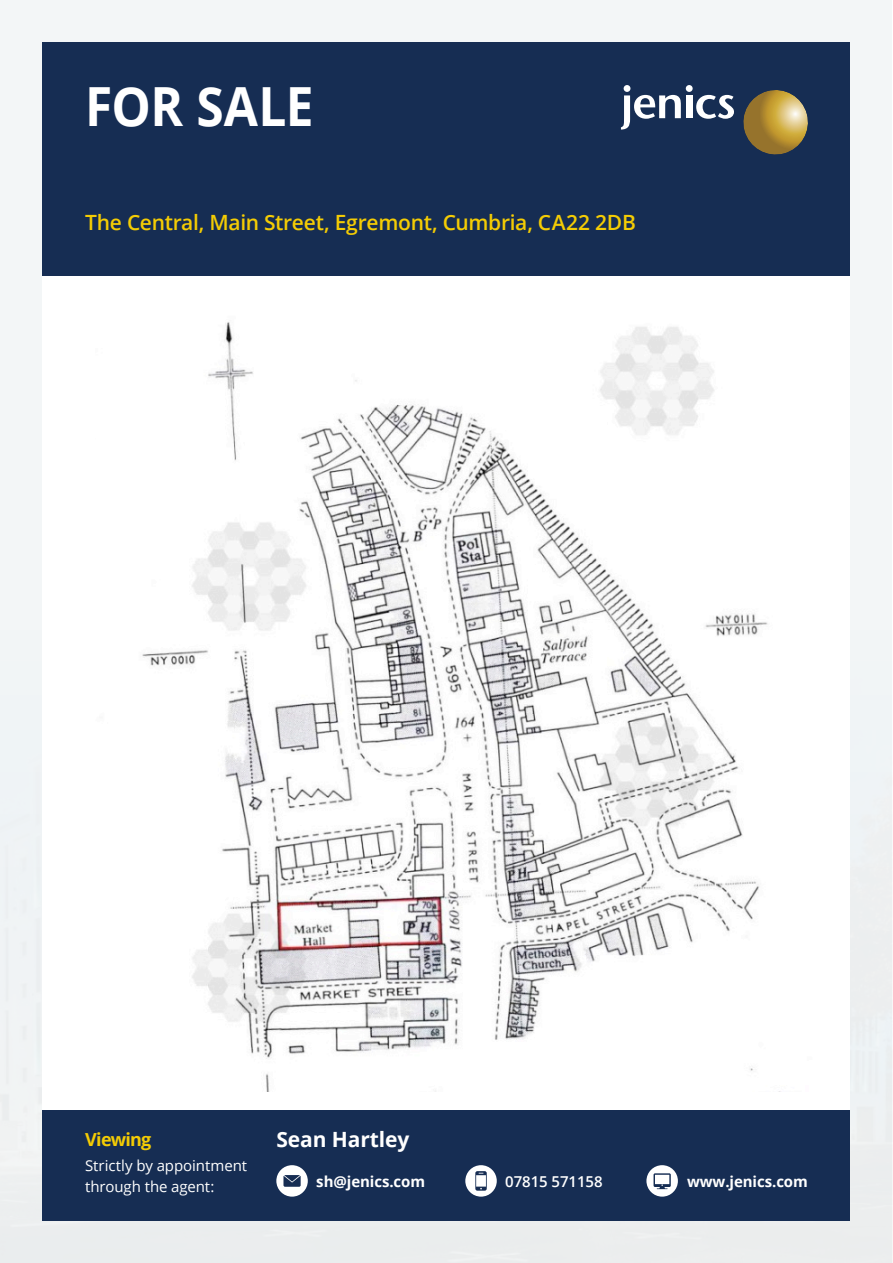
<style>
.page{position:relative;width:893px;height:1263px;background:#fff}
.page>*{position:absolute;margin:0;border:0;box-sizing:border-box;transform-origin:0 0}
.t1{font:700 54px "Open Sans";letter-spacing:-.01em;color:#fff;scale:.92 1}
.t2{font:600 21px "Open Sans";letter-spacing:-.015em;color:#f4cc04}
.t3{font:700 21px "Open Sans";letter-spacing:-.005em;color:#fff}
.t4{font:700 18px "Open Sans";letter-spacing:-.04em;color:#f4cc04}
.t5{font:15px/21px "Open Sans";letter-spacing:-.005em;color:#fff}
.t6{font:700 15px "Open Sans";letter-spacing:-.005em;color:#fff}
.t7{font:600 15px "Open Sans";letter-spacing:-.005em;color:#fff}
</style>
<div class="page">
<div style="left:1px;top:1px;width:891px;height:1262px;background:#f3f6f7"></div>
<div style="left:43px;top:42px;width:807px;height:234px;background:#162d53"></div>
<div style="left:43px;top:1110px;width:807px;height:110px;background:#162d53"></div>
<div style="left:686px;top:95px;width:6px;height:23px;background:#fff"></div>
<svg style="left:696px;top:95px;width:38px;height:24px"></svg>
<svg style="left:621px;top:95px;width:60px;height:35px"></svg>
<div style="left:624px;top:85px;width:6px;height:7px;background:#fff;border-radius:50%"></div>
<div style="left:686px;top:85px;width:7px;height:7px;background:#fff;border-radius:50%"></div>
<svg style="left:743px;top:90px;width:65px;height:65px"></svg>
<div style="left:43px;top:276px;width:807px;height:834px;background:#fff"></div>
<div style="left:276px;top:1165px;width:32px;height:31px;background:#fff;border-radius:50%"></div>
<svg style="left:283px;top:1175px;width:18px;height:12px"></svg>
<div style="left:465px;top:1165px;width:32px;height:31px;background:#fff;border-radius:50%"></div>
<svg style="left:475px;top:1171px;width:12px;height:20px"></svg>
<div style="left:646px;top:1165px;width:32px;height:31px;background:#fff;border-radius:50%"></div>
<svg style="left:653px;top:1173px;width:18px;height:16px"></svg>
<img style="left:142px;top:322px;width:639px;height:770px">
<h1 class="t1" style="left:85px;top:85px;width:250px">FOR SALE</h1>
<p class="t2" style="left:85px;top:214px;width:552px">The Central, Main Street, Egremont, Cumbria, CA22 2DB</p>
<p class="t4" style="left:85px;top:1132px;width:68px">Viewing</p>
<p class="t5" style="left:85px;top:1157px;width:164px">Strictly by appointment through the agent:</p>
<p class="t3" style="left:276px;top:1131px;width:134px">Sean Hartley</p>
<p class="t6" style="left:316px;top:1175px;width:110px">sh@jenics.com</p>
<p class="t7" style="left:505px;top:1175px;width:99px">07815 571158</p>
<p class="t6" style="left:687px;top:1175px;width:122px">www.jenics.com</p>
</div>
